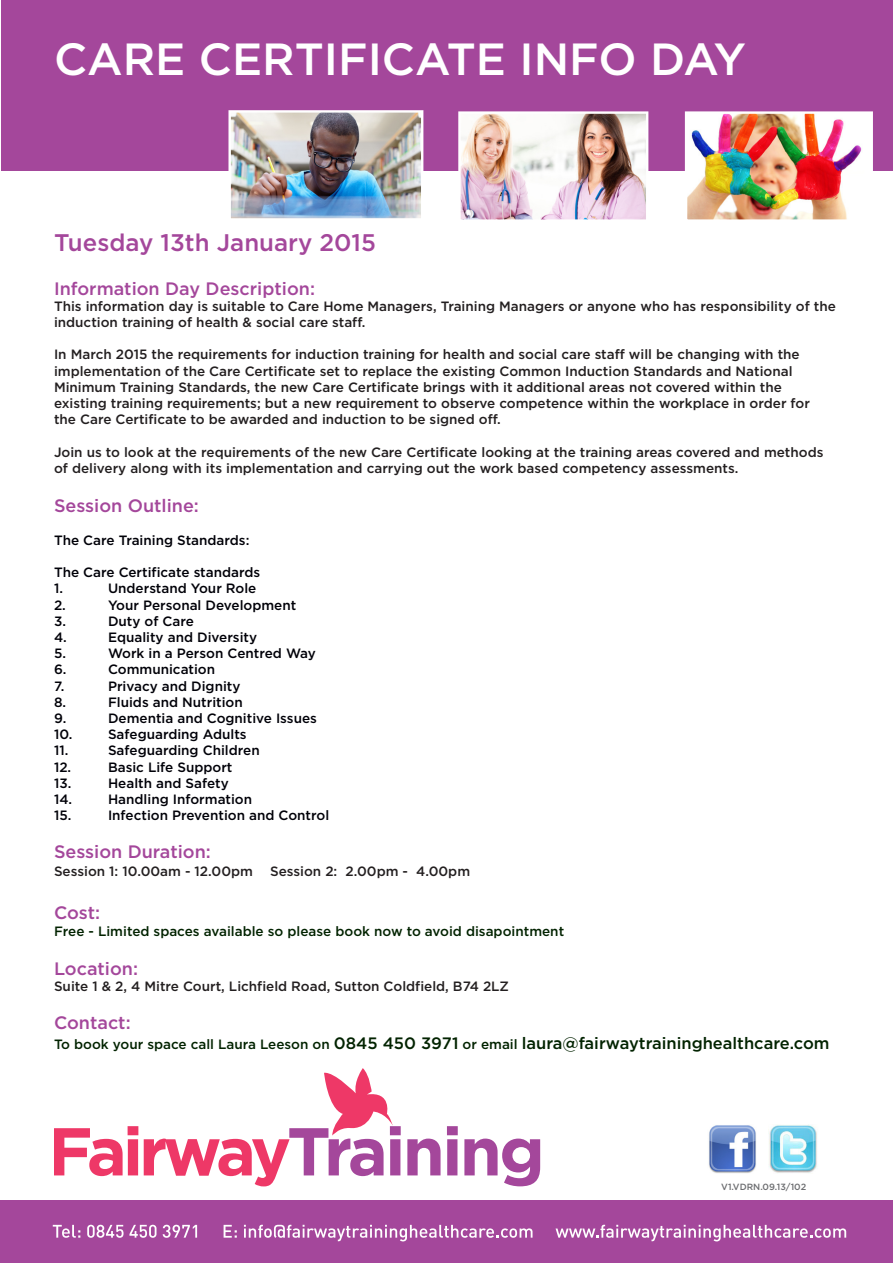
<style>
.page{position:relative;width:893px;height:1263px;background:#fff}
.page>*{position:absolute;margin:0;border:0;box-sizing:border-box;transform-origin:0 0}
.t1{font:500 45px "Gotham";color:#fff}
.t2{font:500 24px "Gotham";color:#a4479b}
.t3{font:500 18px "Gotham";color:#a4479b}
.t4{font:500 16.5px "Gotham";color:#022300}
.t5{font:500 13.5px/16.2px "Gotham";color:#231f20}
.t6{font:500 13.5px "Gotham";color:#000108}
.t7{font:500 13.5px "Gotham";color:#022300}
.t8{font:500 9px "Gotham";color:#6c6d70}
.s1{font-size:13.5px}
</style>
<div class="page">
<div style="left:1px;top:1px;width:892px;height:170px;background:#a4479b"></div>
<div style="left:1px;top:1200px;width:892px;height:63px;background:#a4479b"></div>
<img style="left:709px;top:1125px;width:47px;height:48px">
<img style="left:768px;top:1125px;width:49px;height:48px">
<img style="left:461px;top:114px;width:184px;height:105px">
<div style="left:458px;top:111px;width:190px;height:111px;border:2px solid #fff"></div>
<img style="left:688px;top:114px;width:182px;height:105px">
<div style="left:685px;top:111px;width:188px;height:111px;border:2px solid #fff"></div>
<img style="left:231px;top:113px;width:189px;height:105px">
<div style="left:228px;top:110px;width:195px;height:111px;border:2px solid #fff"></div>
<svg style="left:53px;top:1225px;width:27px;height:13px"></svg>
<svg style="left:87px;top:1225px;width:69px;height:13px"></svg>
<svg style="left:163px;top:1225px;width:34px;height:13px"></svg>
<svg style="left:224px;top:1225px;width:13px;height:13px"></svg>
<svg style="left:244px;top:1225px;width:288px;height:16px"></svg>
<svg style="left:556px;top:1225px;width:290px;height:16px"></svg>
<svg style="left:54px;top:1068px;width:486px;height:118px"></svg>
<p class="t1" style="left:54px;top:33px;width:694px">CARE CERTIFICATE INFO DAY</p>
<p class="t2" style="left:54px;top:229px;width:323px">Tuesday 13th January 2015</p>
<p class="t3" style="left:54px;top:278px;width:263px">Information Day Description:</p>
<p class="t5" style="left:54px;top:298px;width:783px">This information day is suitable to Care Home Managers, Training Managers or anyone who has responsibility of the induction training of health &amp; social care staff.</p>
<p class="t5" style="left:54px;top:346px;width:747px">In March 2015 the requirements for induction training for health and social care staff will be changing with the implementation of the Care Certificate set to replace the existing Common Induction Standards and National<br>Minimum Training Standards, the new Care Certificate brings with it additional areas not covered within the</p>
<p class="t5" style="left:54px;top:395px;width:757px">existing training requirements; but a new requirement to observe competence within the workplace in order for</p>
<p class="t5" style="left:54px;top:411px;width:448px">the Care Certificate to be awarded and induction to be signed off.</p>
<p class="t5" style="left:54px;top:443px;width:771px">Join us to look at the requirements of the new Care Certificate looking at the training areas covered and methods of delivery along with its implementation and carrying out the work based competency assessments.</p>
<p class="t3" style="left:54px;top:496px;width:146px">Session Outline:</p>
<p class="t6" style="left:54px;top:532px;width:197px">The Care Training Standards:</p>
<p class="t6" style="left:54px;top:565px;width:208px">The Care Certificate standards</p>
<p class="t6" style="left:54px;top:581px;width:10px">1.</p>
<p class="t6" style="left:108px;top:581px;width:150px">Understand Your Role</p>
<p class="t6" style="left:54px;top:597px;width:13px">2.</p>
<p class="t6" style="left:108px;top:597px;width:190px">Your Personal Development</p>
<p class="t6" style="left:54px;top:613px;width:13px">3.</p>
<p class="t6" style="left:108px;top:613px;width:87px">Duty of Care</p>
<p class="t6" style="left:54px;top:630px;width:14px">4.</p>
<p class="t6" style="left:108px;top:630px;width:151px">Equality and Diversity</p>
<p class="t6" style="left:54px;top:646px;width:14px">5.</p>
<p class="t6" style="left:108px;top:646px;width:209px">Work in a Person Centred Way</p>
<p class="t6" style="left:54px;top:662px;width:14px">6.</p>
<p class="t6" style="left:108px;top:662px;width:109px">Communication</p>
<p class="t6" style="left:54px;top:678px;width:12px">7.</p>
<p class="t6" style="left:108px;top:678px;width:134px">Privacy and Dignity</p>
<p class="t6" style="left:54px;top:694px;width:14px">8.</p>
<p class="t6" style="left:108px;top:694px;width:136px">Fluids and Nutrition</p>
<p class="t6" style="left:54px;top:711px;width:14px">9.</p>
<p class="t6" style="left:108px;top:711px;width:210px">Dementia and Cognitive Issues</p>
<p class="t6" style="left:54px;top:727px;width:20px">10.</p>
<p class="t6" style="left:108px;top:727px;width:140px">Safeguarding Adults</p>
<p class="t6" style="left:54px;top:743px;width:16px">11.</p>
<p class="t6" style="left:108px;top:743px;width:153px">Safeguarding Children</p>
<p class="t6" style="left:54px;top:759px;width:19px">12.</p>
<p class="t6" style="left:108px;top:759px;width:126px">Basic Life Support</p>
<p class="t6" style="left:54px;top:775px;width:19px">13.</p>
<p class="t6" style="left:108px;top:775px;width:122px">Health and Safety</p>
<p class="t6" style="left:54px;top:792px;width:20px">14.</p>
<p class="t6" style="left:108px;top:792px;width:146px">Handling Information</p>
<p class="t6" style="left:54px;top:808px;width:19px">15.</p>
<p class="t6" style="left:108px;top:808px;width:223px">Infection Prevention and Control</p>
<p class="t3" style="left:54px;top:841px;width:158px">Session Duration:</p>
<p class="t5" style="left:54px;top:863px;width:200px">Session 1: 10.00am - 12.00pm</p>
<p class="t5" style="left:270px;top:863px;width:202px">Session 2: 2.00pm - 4.00pm</p>
<p class="t3" style="left:54px;top:903px;width:48px">Cost:</p>
<p class="t7" style="left:54px;top:923px;width:512px">Free - Limited spaces available so please book now to avoid disapointment</p>
<p class="t3" style="left:54px;top:958px;width:86px">Location:</p>
<p class="t5" style="left:54px;top:978px;width:457px">Suite 1 &amp; 2, 4 Mitre Court, Lichfield Road, Sutton Coldfield, B74 2LZ</p>
<p class="t3" style="left:54px;top:1012px;width:78px">Contact:</p>
<p class="t4" style="left:54px;top:1034px;width:777px"><span class="s1">To book your space call Laura Leeson on</span> 0845 450 3971 <span class="s1">or email</span> laura@fairwaytraininghealthcare.com</p>
<p class="t8" style="left:721px;top:1181px;width:86px">V1.VDRN.09.13/102</p>
</div>
